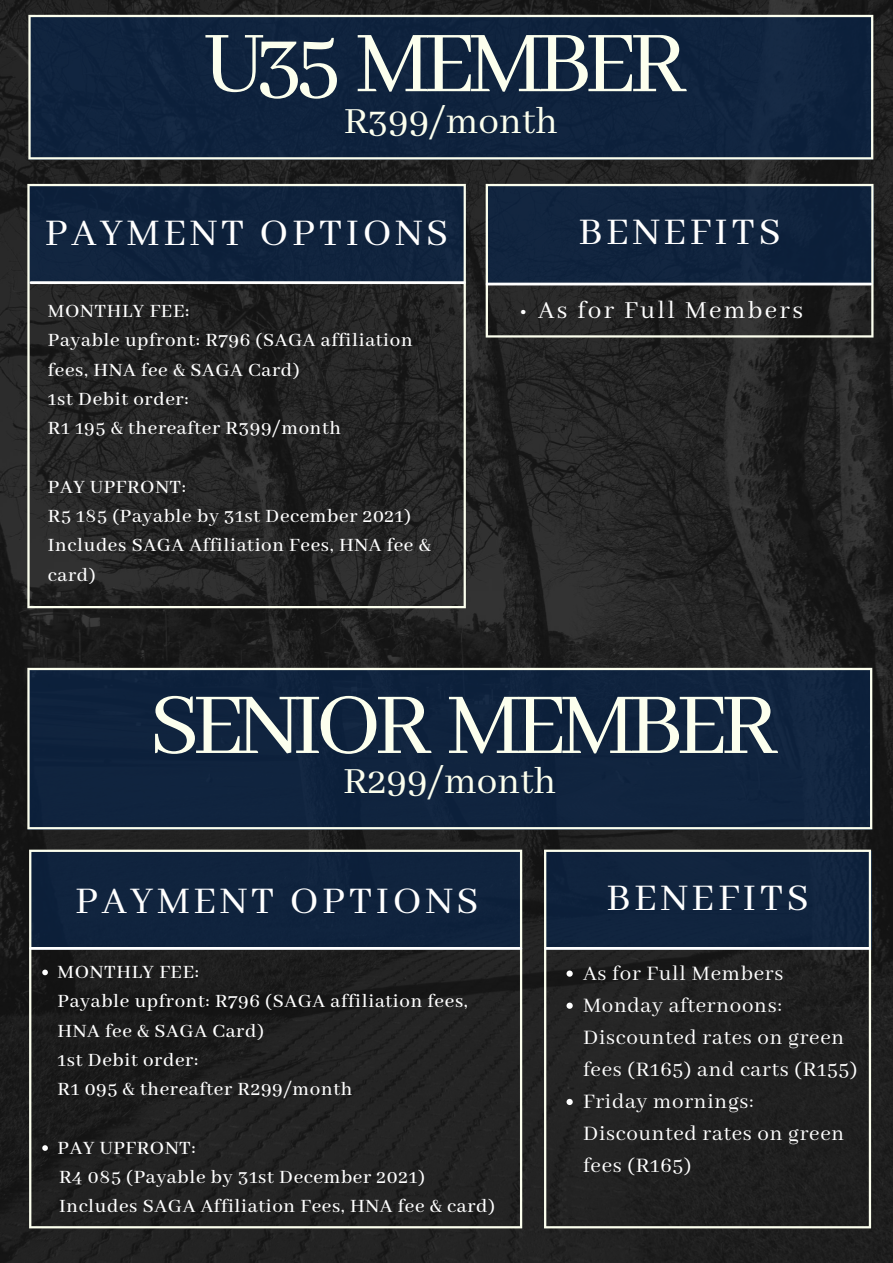
<style>
.page{position:relative;width:893px;height:1263px;background:#fff}
.page>*{position:absolute;margin:0;border:0;box-sizing:border-box;transform-origin:0 0}
.t1{font:95.78px "Abhaya Libre";letter-spacing:-.075em;color:#fcffee}
.t2{font:42px "Abhaya Libre";letter-spacing:.085em;color:#fff}
.t3{font:41.17px "Abhaya Libre";color:#fcffee}
.t4{font:27.3px "Abhaya Libre";letter-spacing:.085em;color:#fff}
.t5{font:22.95px/32.1px "Abhaya Libre";letter-spacing:.03em;color:#fff}
.t6{font:500 20.92px/29.2px "Abhaya Libre";letter-spacing:.03em;color:#fff}
</style>
<div class="page">
<img style="left:0;top:0;width:893px;height:1263px">
<svg style="left:27px;top:184px;width:439px;height:424px;background:#24282e"></svg>
<svg style="left:486px;top:184px;width:387px;height:153px;background:#202c3c"></svg>
<div style="left:28px;top:15px;width:845px;height:144px;background:#10233e"></div>
<hr style="left:31px;top:281px;width:433px;height:3px;background:#fff">
<div style="left:27px;top:668px;width:845px;height:161px;background:#10243e"></div>
<svg style="left:29px;top:850px;width:493px;height:378px;background:#1f242a"></svg>
<svg style="left:42px;top:969px;width:6px;height:6px"></svg>
<svg style="left:42px;top:1145px;width:6px;height:6px"></svg>
<svg style="left:544px;top:850px;width:327px;height:378px;background:#21262c"></svg>
<hr style="left:30px;top:947px;width:491px;height:3px;background:#fff">
<svg style="left:566px;top:970px;width:7px;height:7px"></svg>
<svg style="left:566px;top:1002px;width:7px;height:7px"></svg>
<svg style="left:566px;top:1099px;width:7px;height:6px"></svg>
<hr style="left:487px;top:283px;width:384px;height:2px;background:#fff">
<hr style="left:545px;top:947px;width:324px;height:3px;background:#fff">
<h1 class="t1" style="left:204px;top:11px;width:483px">U35 MEMBER</h1>
<h3 class="t3" style="left:344px;top:99px;width:216px">R399/month</h3>
<h2 class="t2" style="left:45px;top:210px;width:405px">PAYMENT OPTIONS</h2>
<h2 class="t2" style="left:578px;top:209px;width:204px">BENEFITS</h2>
<p class="t6" style="left:48px;top:297px;width:366px">MONTHLY FEE:<br>Payable upfront: R796 (SAGA affiliation fees, HNA fee &amp; SAGA Card)<br>1st Debit order:<br>R1 195 &amp; thereafter R399/month</p>
<p class="t6" style="left:48px;top:473px;width:384px">PAY UPFRONT:<br>R5 185 (Payable by 31st December 2021)<br>Includes SAGA Affiliation Fees, HNA fee &amp; card)</p>
<h3 class="t4" style="left:518px;top:295px;width:286px">• As for Full Members</h3>
<h1 class="t1" style="left:149px;top:673px;width:630px">SENIOR MEMBER</h1>
<h3 class="t3" style="left:343px;top:758px;width:215px">R299/month</h3>
<h2 class="t2" style="left:75px;top:877px;width:405px">PAYMENT OPTIONS</h2>
<h2 class="t2" style="left:606px;top:874px;width:204px">BENEFITS</h2>
<p class="t6" style="left:58px;top:958px;width:143px">MONTHLY FEE:</p>
<p class="t6" style="left:58px;top:987px;width:412px">Payable upfront: R796 (SAGA affiliation fees,<br>HNA fee &amp; SAGA Card)<br>1st Debit order:<br>R1 095 &amp; thereafter R299/month</p>
<p class="t6" style="left:58px;top:1134px;width:140px">PAY UPFRONT:</p>
<p class="t6" style="left:59px;top:1163px;width:437px">R4 085 (Payable by 31st December 2021)<br>Includes SAGA Affiliation Fees, HNA fee &amp; card)</p>
<p class="t5" style="left:583px;top:958px;width:276px">As for Full Members<br>Monday afternoons:<br>Discounted rates on green fees (R165) and carts (R155)<br>Friday mornings:<br>Discounted rates on green fees (R165)</p>
</div>
